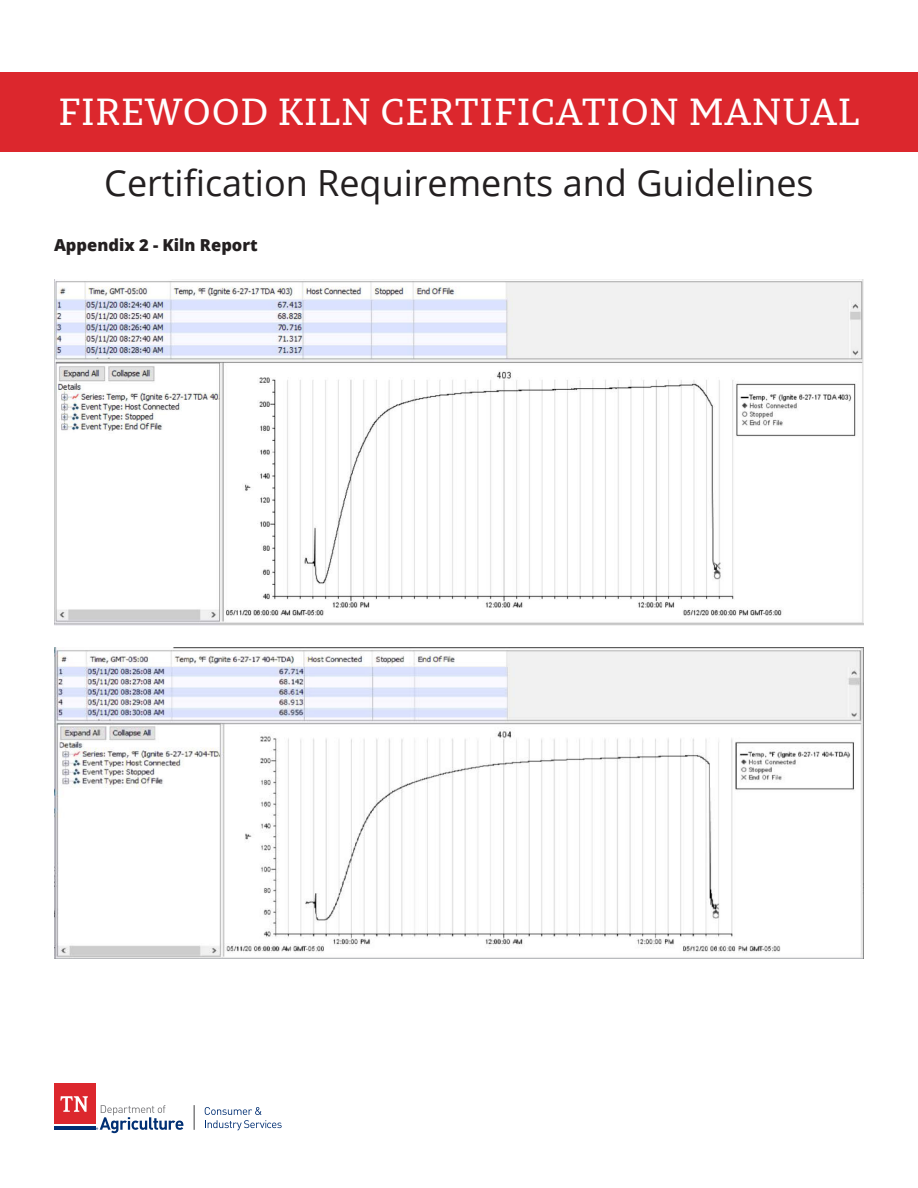
<style>
.page{position:relative;width:918px;height:1188px;background:#fff}
.page>*{position:absolute;margin:0;border:0;box-sizing:border-box;transform-origin:0 0}
.t1{font:37.5px "Permian Slab Serif Typeface";letter-spacing:.02em;color:#fff}
.t2{font:36px "Open Sans";color:#231f20}
.t3{font:800 16.5px "Open Sans";color:#231f20}
</style>
<div class="page">
<div style="left:0;top:72px;width:918px;height:80px;background:#dc272d"></div>
<div style="left:54px;top:1083px;width:41px;height:42px;background:#dc272d"></div>
<hr style="left:54px;top:1126px;width:41px;height:4px;background:#002f73">
<svg style="left:60px;top:1096px;width:28px;height:16px"></svg>
<svg style="left:194px;top:1105px;width:1px;height:25px"></svg>
<svg style="left:205px;top:1107px;width:77px;height:23px"></svg>
<svg style="left:96px;top:1105px;width:87px;height:28px"></svg>
<img style="left:54px;top:280px;width:810px;height:345px">
<img style="left:54px;top:647px;width:810px;height:311px">
<p class="t1" style="left:58px;top:88px;width:803px">FIREWOOD KILN CERTIFICATION MANUAL</p>
<p class="t2" style="left:104px;top:159px;width:711px">Certification Requirements and Guidelines</p>
<p class="t3" style="left:54px;top:233px;width:205px">Appendix 2 - Kiln Report</p>
</div>
